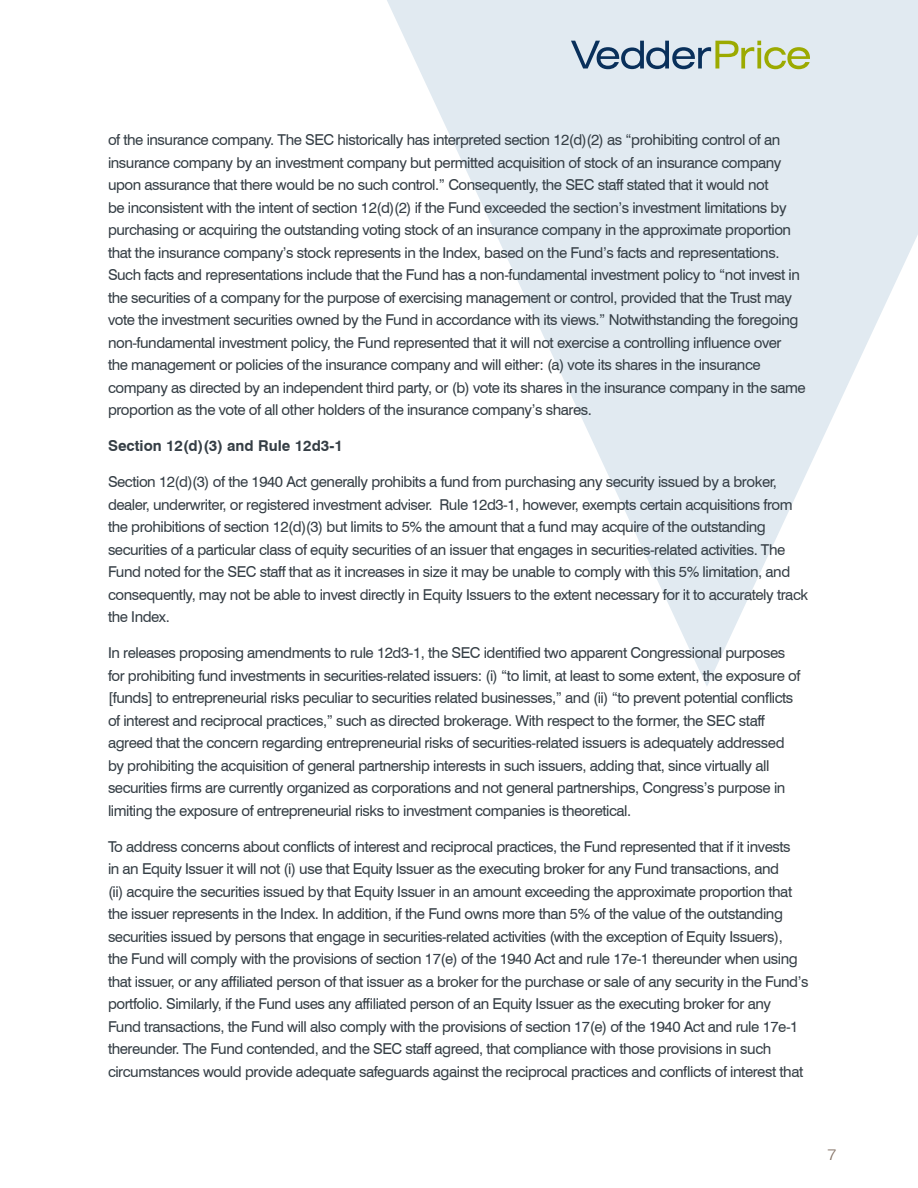
<style>
.page{position:relative;width:918px;height:1188px;background:#fff}
.page>*{position:absolute;margin:0;border:0;box-sizing:border-box;transform-origin:0 0}
.t1{font:15px/22.5px "Swiss 721 BT";letter-spacing:-.03em;color:#353e45}
.t2{font:700 15px "Swiss 721 BT";color:#353e45}
.t3{font:300 expanded 15px "Swiss 721 BT";color:#857367}
</style>
<div class="page">
<svg style="left:387px;top:0;width:531px;height:686px;fill:#e1eaf1"></svg>
<svg style="left:571px;top:41px;width:239px;height:28px;background:#abbbb1"></svg>
<p class="t1" style="left:108px;top:129px;width:699px">of the insurance company. The SEC historically has interpreted section 12(d)(2) as “prohibiting control of an insurance company by an investment company but permitted acquisition of stock of an insurance company upon assurance that there would be no such control.” Consequently, the SEC staff stated that it would not<br>be inconsistent with the intent of section 12(d)(2) if the Fund exceeded the section’s investment limitations by purchasing or acquiring the outstanding voting stock of an insurance company in the approximate proportion that the insurance company’s stock represents in the Index, based on the Fund’s facts and representations.<br>Such facts and representations include that the Fund has a non-fundamental investment policy to “not invest in the securities of a company for the purpose of exercising management or control, provided that the Trust may vote the investment securities owned by the Fund in accordance with its views.” Notwithstanding the foregoing non-fundamental investment policy, the Fund represented that it will not exercise a controlling influence over<br>the management or policies of the insurance company and will either: (a) vote its shares in the insurance company as directed by an independent third party, or (b) vote its shares in the insurance company in the same proportion as the vote of all other holders of the insurance company’s shares.</p>
<p class="t2" style="left:108px;top:437px;width:236px">Section 12(d)(3) and Rule 12d3-1</p>
<p class="t1" style="left:108px;top:471px;width:702px">Section 12(d)(3) of the 1940 Act generally prohibits a fund from purchasing any security issued by a broker, dealer, underwriter, or registered investment adviser. Rule 12d3-1, however, exempts certain acquisitions from the prohibitions of section 12(d)(3) but limits to 5% the amount that a fund may acquire of the outstanding securities of a particular class of equity securities of an issuer that engages in securities-related activities. The Fund noted for the SEC staff that as it increases in size it may be unable to comply with this 5% limitation, and consequently, may not be able to invest directly in Equity Issuers to the extent necessary for it to accurately track the Index.</p>
<p class="t1" style="left:108px;top:642px;width:694px">In releases proposing amendments to rule 12d3-1, the SEC identified two apparent Congressional purposes for prohibiting fund investments in securities-related issuers: (i) “to limit, at least to some extent, the exposure of [funds] to entrepreneurial risks peculiar to securities related businesses,” and (ii) “to prevent potential conflicts of interest and reciprocal practices,” such as directed brokerage. With respect to the former, the SEC staff agreed that the concern regarding entrepreneurial risks of securities-related issuers is adequately addressed by prohibiting the acquisition of general partnership interests in such issuers, adding that, since virtually all securities firms are currently organized as corporations and not general partnerships, Congress’s purpose in limiting the exposure of entrepreneurial risks to investment companies is theoretical.</p>
<p class="t1" style="left:108px;top:835px;width:702px">To address concerns about conflicts of interest and reciprocal practices, the Fund represented that if it invests<br>in an Equity Issuer it will not (i) use that Equity Issuer as the executing broker for any Fund transactions, and<br>(ii) acquire the securities issued by that Equity Issuer in an amount exceeding the approximate proportion that the issuer represents in the Index. In addition, if the Fund owns more than 5% of the value of the outstanding securities issued by persons that engage in securities-related activities (with the exception of Equity Issuers),<br>the Fund will comply with the provisions of section 17(e) of the 1940 Act and rule 17e-1 thereunder when using that issuer, or any affiliated person of that issuer as a broker for the purchase or sale of any security in the Fund’s portfolio. Similarly, if the Fund uses any affiliated person of an Equity Issuer as the executing broker for any<br>Fund transactions, the Fund will also comply with the provisions of section 17(e) of the 1940 Act and rule 17e-1 thereunder. The Fund contended, and the SEC staff agreed, that compliance with those provisions in such circumstances would provide adequate safeguards against the reciprocal practices and conflicts of interest that</p>
<p class="t3" style="left:827px;top:1146px;width:11px">7</p>
</div>
